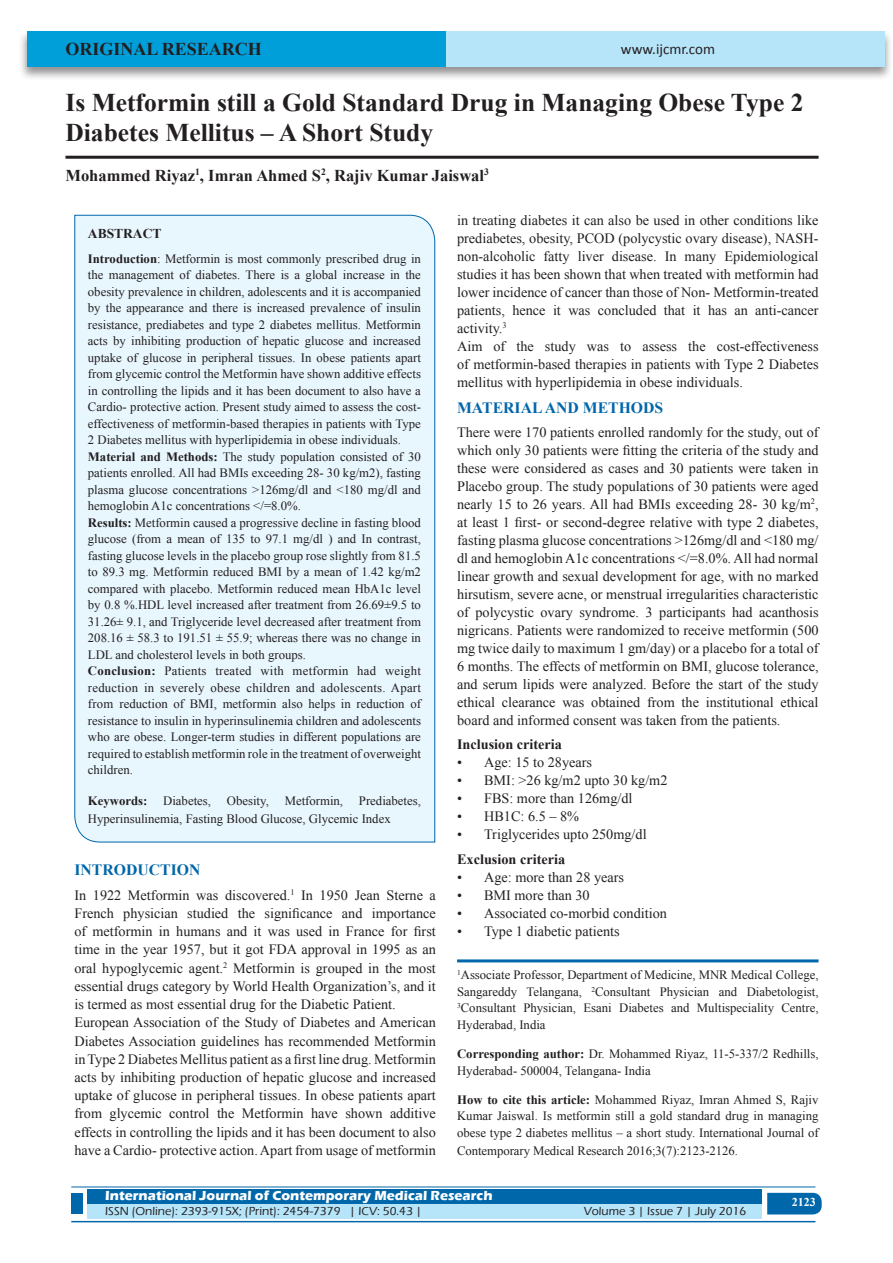
<style>
.page{position:relative;width:893px;height:1263px;background:#fff}
.page>*{position:absolute;margin:0;border:0;box-sizing:border-box;transform-origin:0 0}
.A_Title_New{font:700 25.5px/30px "Times New Roman";color:#231f20}
.AT_new{font:700 18px "Times New Roman";color:#231f20}
.AU-New{font:700 16.5px "Times New Roman";color:#231f20}
.t1{font:700 15.75px "Times New Roman";color:#0067aa}
.t2{font:15px "Calibri";color:#231f20}
.TX_New{font:14.25px/18px "Times New Roman";color:#231f20;text-align:justify}
.t3{font:700 14.25px "Times New Roman";color:#231f20}
.t4{font:700 13.5px "Eras ITC";color:#fff}
.t5{font:700 13.5px "Times New Roman";color:#231f20}
.Affi_New{font:12.75px/16.5px "Times New Roman";color:#231f20}
.HTC_new{font:12.75px/16.5px "Times New Roman";letter-spacing:-.005em;color:#231f20;text-align:justify}
.Corresponding{font:12.75px/16.5px "Times New Roman";color:#231f20}
.t6{font:500 12px "Eras ITC";color:#231f20}
.t7{font:700 12px "Times New Roman";color:#fff}
.s1{font-weight:700}
</style>
<div class="page">
<div style="left:19px;top:29px;width:874px;height:52px;background:#231f20;opacity:.5"></div>
<div style="left:27px;top:31px;width:858px;height:35px;background:#b6e4f9"></div>
<div style="left:27px;top:31px;width:419px;height:35px;background:#009fda"></div>
<div style="left:87px;top:1189px;width:674px;height:15px;background:#0067aa"></div>
<div style="left:87px;top:1204px;width:674px;height:15px;background:#b6e4f9"></div>
<svg style="left:767px;top:1193px;width:55px;height:21px"></svg>
<hr style="left:71px;top:1186px;width:744px;height:1px;background:#0067aa">
<hr style="left:71px;top:1221px;width:744px;height:1px;background:#0067aa">
<div style="left:71px;top:1193px;width:12px;height:21px;background:#0067aa"></div>
<hr style="left:65px;top:156px;width:754px;height:3px;background:#231f20">
<div style="left:74px;top:214px;width:361px;height:629px;background:#e8f6fd"></div>
<hr style="left:457px;top:959px;width:362px;height:3px;background:#0067aa">
<p class="AT_new" style="left:65px;top:36px;width:198px">ORIGINAL RESEARCH</p>
<p class="t2" style="left:621px;top:40px;width:96px">www.ijcmr.com</p>
<p class="A_Title_New" style="left:65px;top:87px;width:739px">Is Metformin still a Gold Standard Drug in Managing Obese Type 2<br>Diabetes Mellitus – A Short Study</p>
<p class="AU-New" style="left:65px;top:164px;width:425px">Mohammed Riyaz<sup>1</sup>, Imran Ahmed S<sup>2</sup>, Rajiv Kumar Jaiswal<sup>3</sup></p>
<p class="t5" style="left:88px;top:224px;width:75px">ABSTRACT</p>
<p class="Affi_New" style="left:88px;top:250px;width:335px"><span class="s1">Introduction</span>: Metformin is most commonly prescribed drug in the management of diabetes. There is a global increase in the obesity prevalence in children, adolescents and it is accompanied by the appearance and there is increased prevalence of insulin resistance, prediabetes and type 2 diabetes mellitus. Metformin acts by inhibiting production of hepatic glucose and increased uptake of glucose in peripheral tissues. In obese patients apart from glycemic control the Metformin have shown additive effects in controlling the lipids and it has been document to also have a Cardio- protective action. Present study aimed to assess the cost&shy;effectiveness of metformin-based therapies in patients with Type 2 Diabetes mellitus with hyperlipidemia in obese individuals.<br><span class="s1">Material and Methods:</span> The study population consisted of 30 patients enrolled. All had BMIs exceeding 28- 30 kg/m2), fasting plasma glucose concentrations &gt;126mg/dl and &lt;180 mg/dl and hemoglobin A1c concentrations &lt;/=8.0%.<br><span class="s1">Results:</span> Metformin caused a progressive decline in fasting blood glucose (from a mean of 135 to 97.1 mg/dl ) and In contrast, fasting glucose levels in the placebo group rose slightly from 81.5 to 89.3 mg. Metformin reduced BMI by a mean of 1.42 kg/m2 compared with placebo. Metformin reduced mean HbA1c level by 0.8 %.HDL level increased after treatment from 26.69±9.5 to 31.26± 9.1, and Triglyceride level decreased after treatment from 208.16 ± 58.3 to 191.51 ± 55.9; whereas there was no change in LDL and cholesterol levels in both groups.<br><span class="s1">Conclusion:</span> Patients treated with metformin had weight reduction in severely obese children and adolescents. Apart from reduction of BMI, metformin also helps in reduction of resistance to insulin in hyperinsulinemia children and adolescents who are obese. Longer-term studies in different populations are required to establish metformin role in the treatment of overweight children.</p>
<p class="Affi_New" style="left:88px;top:791px;width:335px;line-height:18px"><span class="s1">Keywords:</span> Diabetes, Obesity, Metformin, Prediabetes,<br>Hyperinsulinemia, Fasting Blood Glucose, Glycemic Index</p>
<h1 class="t1" style="left:74px;top:859px;width:127px">INTRODUCTION</h1>
<p class="TX_New" style="left:74px;top:885px;width:363px">In 1922 Metformin was discovered.<sup>1</sup> In 1950 Jean Sterne a French physician studied the significance and importance of metformin in humans and it was used in France for first time in the year 1957, but it got FDA approval in 1995 as an oral hypoglycemic agent.<sup>2</sup> Metformin is grouped in the most essential drugs category by World Health Organization’s, and it is termed as most essential drug for the Diabetic Patient.</p>
<p class="TX_New" style="left:74px;top:1013px;width:363px">European Association of the Study of Diabetes and American Diabetes Association guidelines has recommended Metformin in Type 2 Diabetes Mellitus patient as a first line drug. Metformin acts by inhibiting production of hepatic glucose and increased uptake of glucose in peripheral tissues. In obese patients apart from glycemic control the Metformin have shown additive effects in controlling the lipids and it has been document to also have a Cardio- protective action. Apart from usage of metformin</p>
<p class="TX_New" style="left:457px;top:211px;width:363px">in treating diabetes it can also be used in other conditions like prediabetes, obesity, PCOD (polycystic ovary disease), NASH&shy;non-alcoholic fatty liver disease. In many Epidemiological studies it has been shown that when treated with metformin had lower incidence of cancer than those of Non- Metformin-treated patients, hence it was concluded that it has an anti-cancer activity.<sup>3</sup></p>
<p class="TX_New" style="left:457px;top:337px;width:363px">Aim of the study was to assess the cost-effectiveness of metformin-based therapies in patients with Type 2 Diabetes mellitus with hyperlipidemia in obese individuals.</p>
<h1 class="t1" style="left:457px;top:396px;width:208px">MATERIAL AND METHODS</h1>
<p class="TX_New" style="left:457px;top:423px;width:363px">There were 170 patients enrolled randomly for the study, out of which only 30 patients were fitting the criteria of the study and these were considered as cases and 30 patients were taken in Placebo group. The study populations of 30 patients were aged nearly 15 to 26 years. All had BMIs exceeding 28- 30 kg/m<sup>2</sup>, at least 1 first- or second-degree relative with type 2 diabetes, fasting plasma glucose concentrations &gt;126mg/dl and &lt;180 mg/ dl and hemoglobin A1c concentrations &lt;/=8.0%. All had normal linear growth and sexual development for age, with no marked hirsutism, severe acne, or menstrual irregularities characteristic of polycystic ovary syndrome. 3 participants had acanthosis nigricans. Patients were randomized to receive metformin (500 mg twice daily to maximum 1 gm/day) or a placebo for a total of 6 months. The effects of metformin on BMI, glucose tolerance, and serum lipids were analyzed. Before the start of the study ethical clearance was obtained from the institutional ethical board and informed consent was taken from the patients.</p>
<h2 class="t3" style="left:457px;top:735px;width:106px">Inclusion criteria</h2>
<p class="TX_New" style="left:457px;top:753px;width:137px">• Age: 15 to 28years</p>
<p class="TX_New" style="left:457px;top:771px;width:212px">• BMI: &gt;26 kg/m2 upto 30 kg/m2</p>
<p class="TX_New" style="left:457px;top:789px;width:177px">• FBS: more than 126mg/dl</p>
<p class="TX_New" style="left:457px;top:807px;width:124px">• HB1C: 6.5 – 8%</p>
<p class="TX_New" style="left:457px;top:825px;width:191px">• Triglycerides upto 250mg/dl</p>
<h2 class="t3" style="left:457px;top:849px;width:110px">Exclusion criteria</h2>
<p class="TX_New" style="left:457px;top:868px;width:169px">• Age: more than 28 years</p>
<p class="TX_New" style="left:457px;top:886px;width:134px">• BMI more than 30</p>
<p class="TX_New" style="left:457px;top:904px;width:211px">• Associated co-morbid condition</p>
<p class="TX_New" style="left:457px;top:922px;width:164px">• Type 1 diabetic patients</p>
<p class="Affi_New" style="left:457px;top:967px;width:363px;text-align:justify"><sup>1</sup>Associate Professor, Department of Medicine, MNR Medical College, Sangareddy Telangana, <sup>2</sup>Consultant Physician and Diabetologist, <sup>3</sup>Consultant Physician, Esani Diabetes and Multispeciality Centre, Hyderabad, India</p>
<p class="Corresponding" style="left:457px;top:1045px;width:363px"><span class="s1">Corresponding author:</span> Dr. Mohammed Riyaz, 11-5-337/2 Redhills,<br>Hyderabad- 500004, Telangana- India</p>
<p class="HTC_new" style="left:457px;top:1091px;width:363px"><span class="s1">How to cite this article:</span> Mohammed Riyaz, Imran Ahmed S, Rajiv Kumar Jaiswal. Is metformin still a gold standard drug in managing obese type 2 diabetes mellitus – a short study. International Journal of</p>
<p class="HTC_new" style="left:457px;top:1142px;width:282px">Contemporary Medical Research 2016;3(7):2123-2126.</p>
<p class="t4" style="left:105px;top:1188px;width:389px">International Journal of Contemporary Medical Research</p>
<p class="t6" style="left:105px;top:1204px;width:318px">ISSN (Online): 2393-915X; (Print): 2454-7379 | ICV: 50.43 |</p>
<p class="t6" style="left:584px;top:1204px;width:164px">Volume 3 | Issue 7 | July 2016</p>
<h4 class="t7" style="left:792px;top:1194px;width:25px">2123</h4>
</div>
